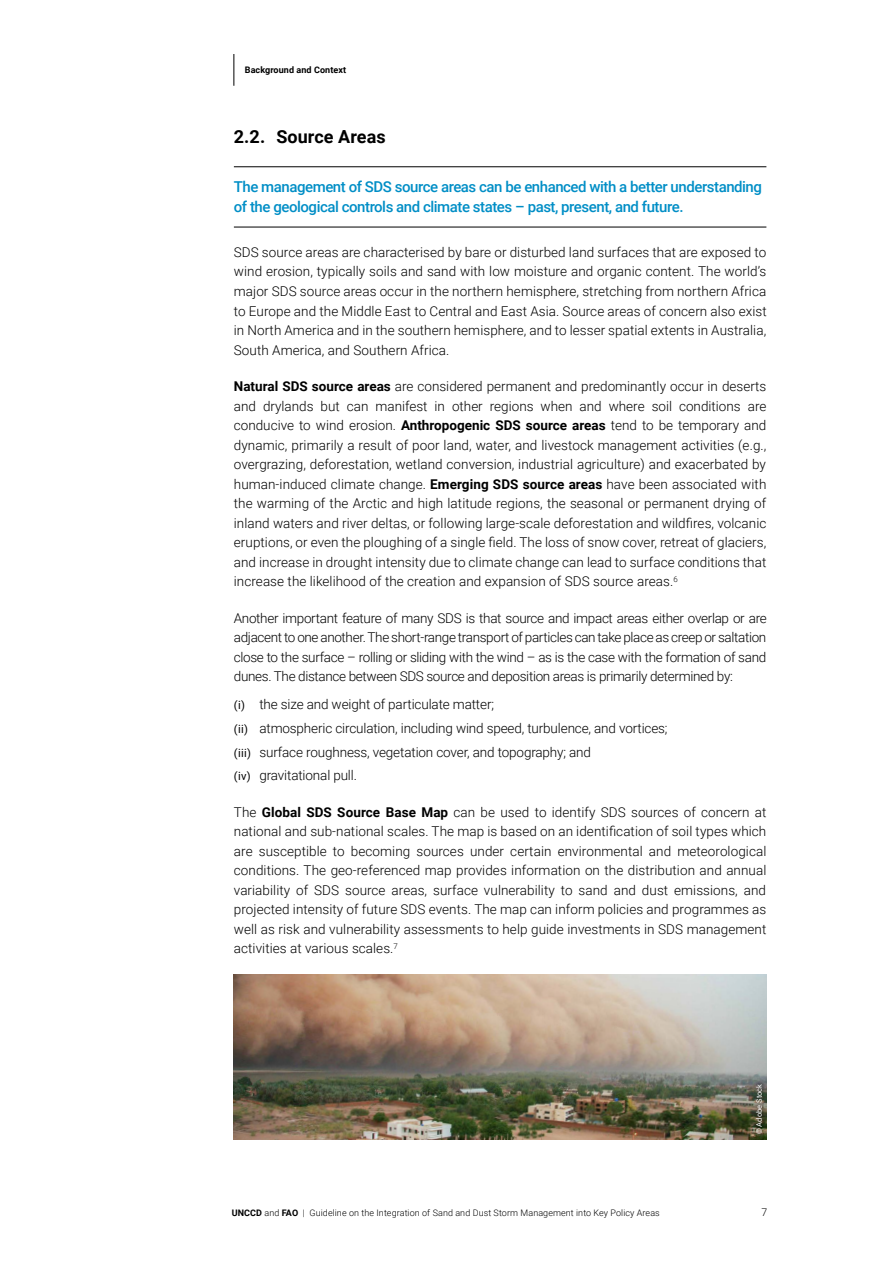
<style>
.page{position:relative;width:893px;height:1263px;background:#fff}
.page>*{position:absolute;margin:0;border:0;box-sizing:border-box;transform-origin:0 0}
.t1{font:700 18px "Roboto";letter-spacing:.005em;color:#000}
.t2{font:500 15px/19.5px "Roboto";letter-spacing:-.03em;color:#008ec6}
.t3{font:300 13.5px/19.5px "Roboto";letter-spacing:-.01em;color:#000;text-align:justify}
.t4{font:300 10.5px "Roboto";color:#000}
.t5{font:300 9px "Roboto";letter-spacing:.01em;color:#000}
.t6{font:700 9px "Roboto";letter-spacing:.01em;color:#000}
.t7{font:7.5px "Roboto";letter-spacing:.005em;color:#fff}
.s1{font-weight:700}
.s2{font-weight:400;font-size:11.25px}
</style>
<div class="page">
<hr style="left:233px;top:54px;width:1px;height:32px;background:#000">
<hr style="left:234px;top:166px;width:532px;height:1px;background:#000">
<hr style="left:234px;top:227px;width:532px;height:1px;background:#000">
<img style="left:234px;top:974px;width:533px;height:166px">
<div style="left:752px;top:1080px;width:15px;height:58px;background:#000;opacity:.8"></div>
<p class="t6" style="left:245px;top:64px;width:103px">Background and Context</p>
<h1 class="t1" style="left:234px;top:126px;width:153px">2.2. Source Areas</h1>
<p class="t2" style="left:234px;top:178px;width:530px">The management of SDS source areas can be enhanced with a better understanding of the geological controls and climate states – past, present, and future.</p>
<p class="t3" style="left:234px;top:243px;width:534px">SDS source areas are characterised by bare or disturbed land surfaces that are exposed to wind erosion, typically soils and sand with low moisture and organic content. The world’s major SDS source areas occur in the northern hemisphere, stretching from northern Africa to Europe and the Middle East to Central and East Asia. Source areas of concern also exist in North America and in the southern hemisphere, and to lesser spatial extents in Australia, South America, and Southern Africa.</p>
<p class="t3" style="left:234px;top:377px;width:534px"><span class="s1">Natural SDS source areas</span> are considered permanent and predominantly occur in deserts and drylands but can manifest in other regions when and where soil conditions are conducive to wind erosion. <span class="s1">Anthropogenic SDS source areas</span> tend to be temporary and dynamic, primarily a result of poor land, water, and livestock management activities (e.g., overgrazing, deforestation, wetland conversion, industrial agriculture) and exacerbated by human-induced climate change. <span class="s1">Emerging SDS source areas</span> have been associated with the warming of the Arctic and high latitude regions, the seasonal or permanent drying of inland waters and river deltas, or following large-scale deforestation and wildfires, volcanic eruptions, or even the ploughing of a single field. The loss of snow cover, retreat of glaciers, and increase in drought intensity due to climate change can lead to surface conditions that increase the likelihood of the creation and expansion of SDS source areas.<sup>6</sup></p>
<p class="t3" style="left:234px;top:608px;width:534px">Another important feature of many SDS is that source and impact areas either overlap or are adjacent to one another. The short-range transport of particles can take place as creep or saltation close to the surface – rolling or sliding with the wind – as is the case with the formation of sand dunes. The distance between SDS source and deposition areas is primarily determined by:</p>
<p class="t3" style="left:234px;top:693px;width:435px;line-height:23.7px;text-align:left"><span class="s2">(i)</span> the size and weight of particulate matter;<br><span class="s2">(ii)</span> atmospheric circulation, including wind speed, turbulence, and vortices; <span class="s2">(iii)</span> surface roughness, vegetation cover, and topography; and<br><span class="s2">(iv)</span> gravitational pull.</p>
<p class="t3" style="left:234px;top:802px;width:534px">The <span class="s1">Global SDS Source Base Map</span> can be used to identify SDS sources of concern at national and sub-national scales. The map is based on an identification of soil types which are susceptible to becoming sources under certain environmental and meteorological conditions. The geo-referenced map provides information on the distribution and annual variability of SDS source areas, surface vulnerability to sand and dust emissions, and projected intensity of future SDS events. The map can inform policies and programmes as well as risk and vulnerability assessments to help guide investments in SDS management activities at various scales.<sup>7</sup></p>
<p class="t5" style="left:232px;top:1207px;width:430px"><span class="s1">UNCCD</span> and <span class="s1">FAO</span> | Guideline on the Integration of Sand and Dust Storm Management into Key Policy Areas</p>
<p class="t7" style="left:754px;top:1134px;width:52px;rotate:-90deg">© Adobe Stock</p>
<p class="t4" style="left:762px;top:1206px;width:7px">7</p>
</div>
